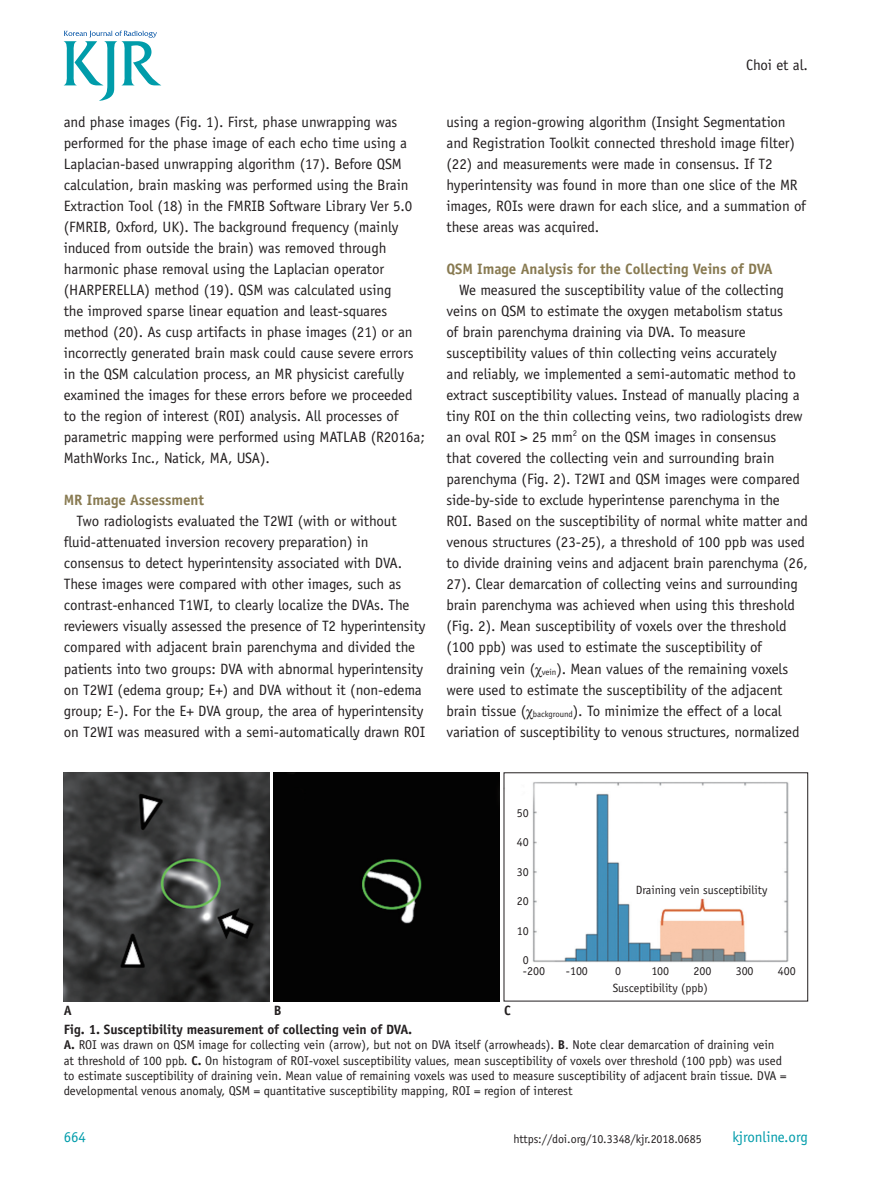
<style>
.page{position:relative;width:893px;height:1191px;background:#fff}
.page>*{position:absolute;margin:0;border:0;box-sizing:border-box;transform-origin:0 0}
.본문{font:15px/21px "Officina Sans Std";letter-spacing:-.005em;color:#231f20}
._1_제목{font:700 15px "Officina Sans Std";letter-spacing:-.005em;color:#887a51}
.t1{font:15px "Officina Sans Std";letter-spacing:-.005em;color:#009caa}
.그림제목{font:700 13.5px "Officina Sans Std";letter-spacing:-.005em;color:#231f20}
.그림제목1{font:12.75px/15.3px "Officina Sans Std";letter-spacing:-.005em;color:#231f20}
.t2{font:12px "Officina Sans Std";letter-spacing:-.005em;color:#231f20}
.s1{font-family:"Times New Roman"}
.s2{font-weight:700}
</style>
<div class="page">
<svg style="left:64px;top:31px;width:97px;height:70px"></svg>
<img style="left:64px;top:772px;width:206px;height:229px">
<div style="left:274px;top:772px;width:225px;height:229px;background:#030303"></div>
<img style="left:532px;top:782px;width:257px;height:181px">
<p class="본문" style="left:64px;top:112px;width:363px">and phase images (Fig. 1). First, phase unwrapping was performed for the phase image of each echo time using a Laplacian-based unwrapping algorithm (17). Before QSM calculation, brain masking was performed using the Brain Extraction Tool (18) in the FMRIB Software Library Ver 5.0 (FMRIB, Oxford, UK). The background frequency (mainly induced from outside the brain) was removed through harmonic phase removal using the Laplacian operator (HARPERELLA) method (19). QSM was calculated using<br>the improved sparse linear equation and least-squares method (20). As cusp artifacts in phase images (21) or an incorrectly generated brain mask could cause severe errors in the QSM calculation process, an MR physicist carefully examined the images for these errors before we proceeded to the region of interest (ROI) analysis. All processes of parametric mapping were performed using MATLAB (R2016a; MathWorks Inc., Natick, MA, USA).</p>
<p class="_1_제목" style="left:64px;top:491px;width:142px">MR Image Assessment</p>
<p class="본문" style="left:64px;top:511px;width:363px;text-indent:13px">Two radiologists evaluated the T2WI (with or without fluid-attenuated inversion recovery preparation) in consensus to detect hyperintensity associated with DVA.<br>These images were compared with other images, such as contrast-enhanced T1WI, to clearly localize the DVAs. The reviewers visually assessed the presence of T2 hyperintensity compared with adjacent brain parenchyma and divided the patients into two groups: DVA with abnormal hyperintensity on T2WI (edema group; E+) and DVA without it (non-edema group; E-). For the E+ DVA group, the area of hyperintensity on T2WI was measured with a semi-automatically drawn ROI</p>
<p class="본문" style="left:746px;top:54px;width:63px">Choi et al.</p>
<p class="본문" style="left:446px;top:112px;width:361px">using a region-growing algorithm (Insight Segmentation and Registration Toolkit connected threshold image filter) (22) and measurements were made in consensus. If T2 hyperintensity was found in more than one slice of the MR images, ROIs were drawn for each slice, and a summation of these areas was acquired.</p>
<p class="_1_제목" style="left:446px;top:260px;width:328px">QSM Image Analysis for the Collecting Veins of DVA</p>
<p class="본문" style="left:446px;top:280px;width:363px;text-indent:13px">We measured the susceptibility value of the collecting veins on QSM to estimate the oxygen metabolism status<br>of brain parenchyma draining via DVA. To measure susceptibility values of thin collecting veins accurately<br>and reliably, we implemented a semi-automatic method to extract susceptibility values. Instead of manually placing a tiny ROI on the thin collecting veins, two radiologists drew an oval ROI &gt; 25 mm<sup>2</sup> on the QSM images in consensus<br>that covered the collecting vein and surrounding brain parenchyma (Fig. 2). T2WI and QSM images were compared side-by-side to exclude hyperintense parenchyma in the ROI. Based on the susceptibility of normal white matter and venous structures (23-25), a threshold of 100 ppb was used to divide draining veins and adjacent brain parenchyma (26, 27). Clear demarcation of collecting veins and surrounding brain parenchyma was achieved when using this threshold (Fig. 2). Mean susceptibility of voxels over the threshold (100 ppb) was used to estimate the susceptibility of draining vein (<span class="s1">χ</span><sub>vein</sub>). Mean values of the remaining voxels were used to estimate the susceptibility of the adjacent brain tissue (<span class="s1">χ</span><sub>background</sub>). To minimize the effect of a local variation of susceptibility to venous structures, normalized</p>
<p class="t2" style="left:517px;top:805px;width:13px">50</p>
<p class="t2" style="left:517px;top:835px;width:13px">40</p>
<p class="t2" style="left:517px;top:864px;width:13px">30</p>
<p class="t2" style="left:517px;top:894px;width:13px">20</p>
<p class="t2" style="left:517px;top:923px;width:13px">10</p>
<p class="t2" style="left:523px;top:953px;width:7px">0</p>
<p class="t2" style="left:636px;top:883px;width:133px">Draining vein susceptibility</p>
<p class="t2" style="left:523px;top:964px;width:24px">-200</p>
<p class="t2" style="left:566px;top:964px;width:24px">-100</p>
<p class="t2" style="left:615px;top:964px;width:7px">0</p>
<p class="t2" style="left:651px;top:964px;width:19px">100</p>
<p class="t2" style="left:693px;top:964px;width:19px">200</p>
<p class="t2" style="left:736px;top:964px;width:19px">300</p>
<p class="t2" style="left:778px;top:964px;width:19px">400</p>
<p class="t2" style="left:613px;top:981px;width:97px">Susceptibility (ppb)</p>
<p class="그림제목" style="left:64px;top:1001px;width:10px">A</p>
<p class="그림제목" style="left:274px;top:1001px;width:9px">B</p>
<p class="그림제목" style="left:504px;top:1001px;width:8px">C</p>
<p class="그림제목" style="left:64px;top:1020px;width:350px">Fig. 1. Susceptibility measurement of collecting vein of DVA.</p>
<p class="그림제목1" style="left:64px;top:1037px;width:724px"><span class="s2">A.</span> ROI was drawn on QSM image for collecting vein (arrow), but not on DVA itself (arrowheads). <span class="s2">B</span>. Note clear demarcation of draining vein at threshold of 100 ppb. <span class="s2">C.</span> On histogram of ROI-voxel susceptibility values, mean susceptibility of voxels over threshold (100 ppb) was used to estimate susceptibility of draining vein. Mean value of remaining voxels was used to measure susceptibility of adjacent brain tissue. DVA = developmental venous anomaly, QSM = quantitative susceptibility mapping, ROI = region of interest</p>
<p class="t1" style="left:64px;top:1128px;width:24px">664</p>
<p class="t2" style="left:513px;top:1132px;width:190px">https://doi.org/10.3348/kjr.2018.0685</p>
<p class="t1" style="left:732px;top:1128px;width:77px">kjronline.org</p>
</div>
